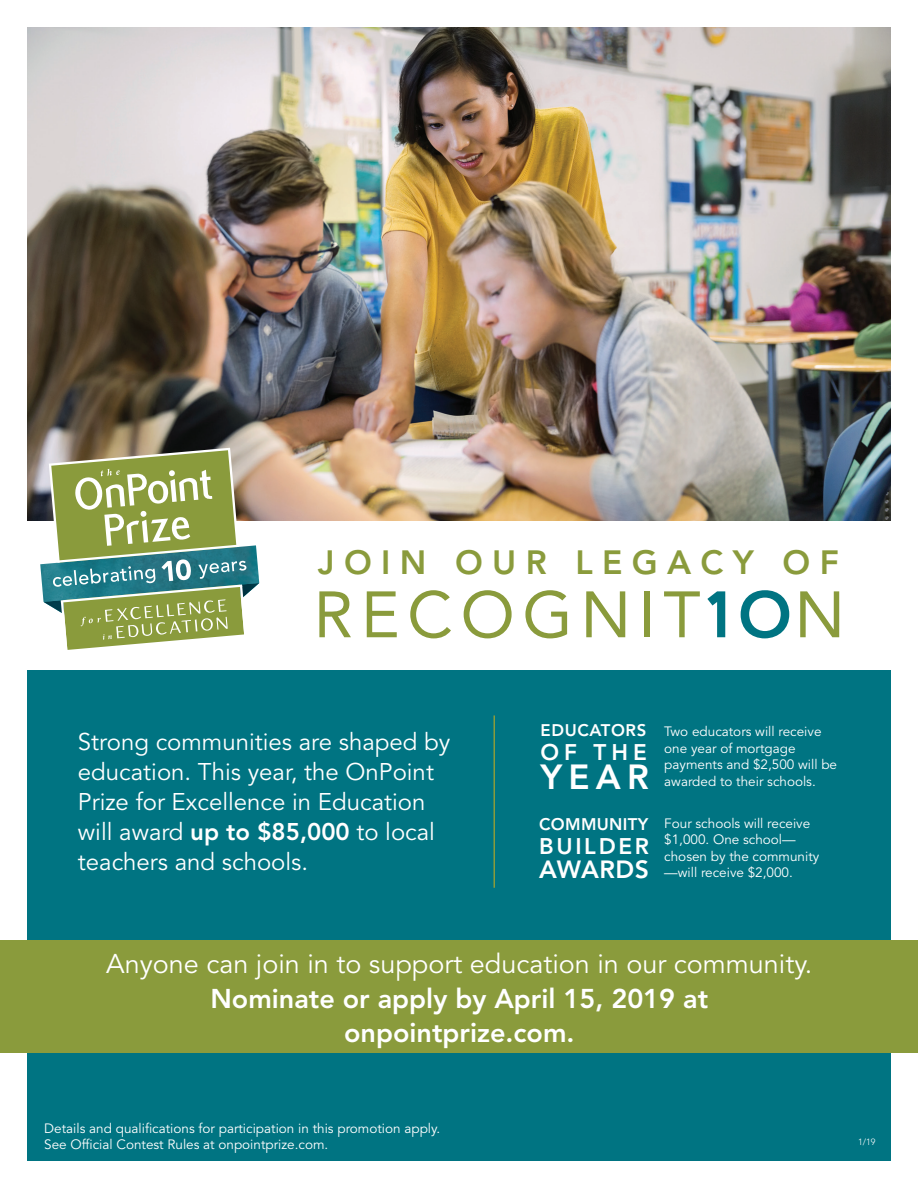
<style>
.page{position:relative;width:918px;height:1188px;background:#fff}
.page>*{position:absolute;margin:0;border:0;box-sizing:border-box;transform-origin:0 0}
.t1{font:800 34.65px "Avenir LT Std";color:#fff}
.t2{font:800 33.45px "Avenir LT Std";letter-spacing:.28em;color:#8a9b3c}
.t3{font:27px/34.5px "Avenir LT Std";color:#fff;text-align:center}
.t4{font:800 24.75px "Avenir LT Std";letter-spacing:.02em;color:#fff}
.t5{font:24px/30px "Avenir LT Std";color:#fff}
.t6{font:800 22.5px "Avenir LT Std";letter-spacing:.12em;color:#fff}
.t7{font:800 16.65px "Avenir LT Std";letter-spacing:.02em;color:#fff}
.t8{font:800 16.65px "Avenir LT Std";letter-spacing:.04em;color:#fff}
.t9{font:13.5px/16.5px "Avenir LT Std";color:#fff}
.Small_Print{font:300 9px "Avenir LT Std";color:#fff}
.s1{font-weight:800}
</style>
<div class="page">
<div style="left:27px;top:27px;width:864px;height:1134px;background:#007482"></div>
<img style="left:27px;top:27px;width:864px;height:494px">
<div style="left:12px;top:521px;width:882px;height:149px;background:#fff"></div>
<svg style="left:319px;top:591px;width:32px;height:46px"></svg>
<svg style="left:367px;top:591px;width:30px;height:46px"></svg>
<svg style="left:410px;top:590px;width:41px;height:48px"></svg>
<svg style="left:464px;top:590px;width:48px;height:48px"></svg>
<svg style="left:525px;top:590px;width:42px;height:48px"></svg>
<svg style="left:586px;top:591px;width:39px;height:46px"></svg>
<div style="left:644px;top:591px;width:6px;height:46px;background:#8a9b3c"></div>
<svg style="left:664px;top:591px;width:36px;height:46px"></svg>
<svg style="left:707px;top:591px;width:18px;height:46px"></svg>
<svg style="left:741px;top:590px;width:48px;height:48px"></svg>
<svg style="left:800px;top:591px;width:39px;height:46px"></svg>
<div style="left:0;top:940px;width:918px;height:113px;background:#8a9b3c"></div>
<hr style="left:494px;top:715px;width:1px;height:173px;background:#8a9b3c">
<svg style="left:43px;top:448px;width:216px;height:202px;background:#94aa7b"></svg>
<p class="t2" style="left:318px;top:542px;width:522px">JOIN OUR LEGACY OF</p>
<p class="t5" style="left:78px;top:727px;width:374px">Strong communities are shaped by education. This year, the OnPoint<br>Prize for Excellence in Education will award <span class="s1">up to $85,000</span> to local teachers and schools.</p>
<p class="t8" style="left:540px;top:721px;width:107px">EDUCATORS</p>
<p class="t6" style="left:540px;top:739px;width:108px">OF THE</p>
<p class="t1" style="left:540px;top:757px;width:110px">YEAR</p>
<p class="t7" style="left:539px;top:815px;width:111px">COMMUNITY</p>
<p class="t6" style="left:539px;top:833px;width:111px">BUILDER</p>
<p class="t4" style="left:539px;top:855px;width:111px">AWARDS</p>
<p class="t9" style="left:664px;top:724px;width:174px">Two educators will receive one year of mortgage payments and $2,500 will be awarded to their schools.</p>
<p class="t9" style="left:664px;top:815px;width:157px">Four schools will receive $1,000. One school— chosen by the community —will receive $2,000.</p>
<p class="t3" style="left:106px;top:948px;width:708px">Anyone can join in to support education in our community.<br><span class="s1">Nominate or apply by April 15, 2019 at onpointprize.com.</span></p>
<p class="t9" style="left:44px;top:1120px;width:397px">Details and qualifications for participation in this promotion apply.<br>See Official Contest Rules at onpointprize.com.</p>
<p class="Small_Print" style="left:858px;top:1137px;width:19px">1/19</p>
</div>
